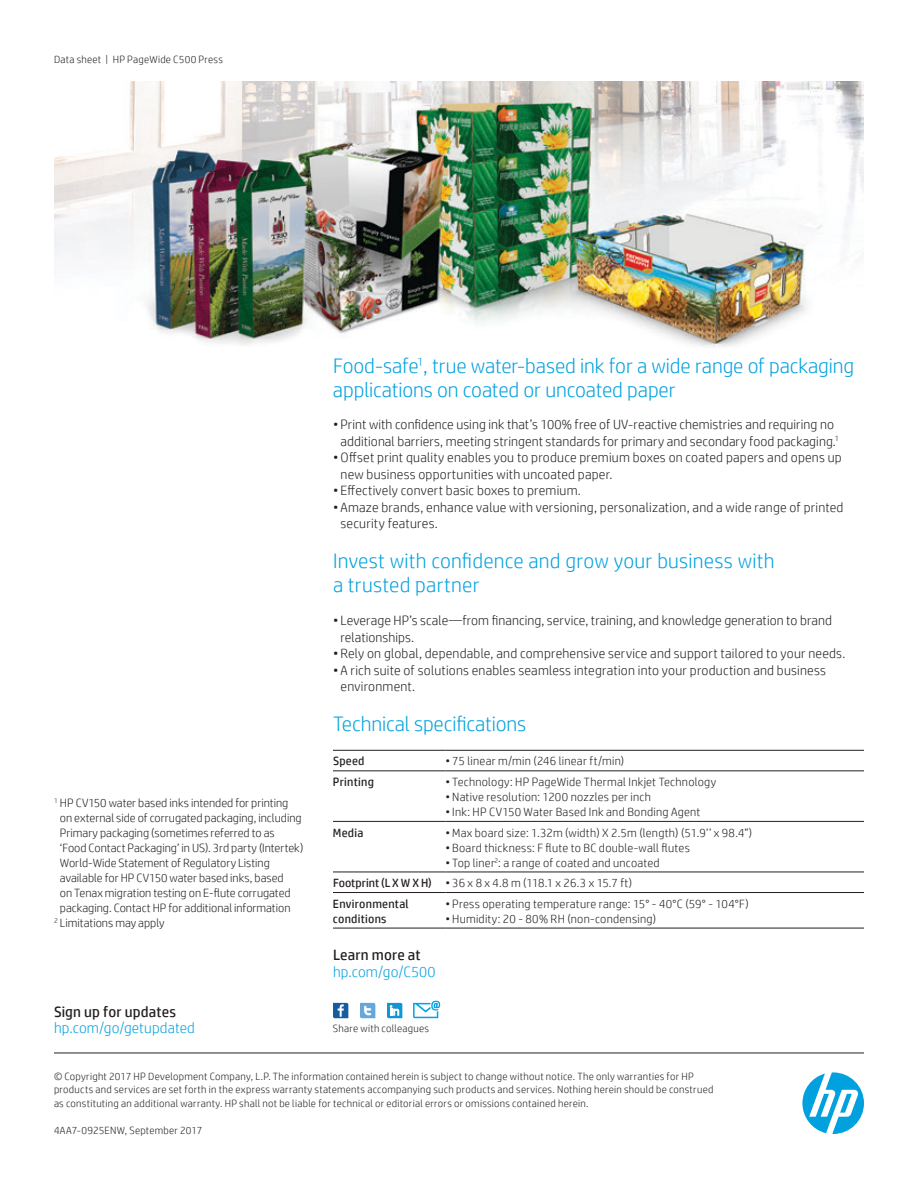
<style>
.page{position:relative;width:918px;height:1188px;background:#fff}
.page>*{position:absolute;margin:0;border:0;box-sizing:border-box;transform-origin:0 0}
.t1{font:300 21px/24px "HP Simplified";letter-spacing:-.005em;color:#00a1de}
.t2{font:300 15px "HP Simplified";letter-spacing:.01em;color:#00a1de}
.t3{font:15px "HP Simplified";letter-spacing:.01em;color:#231f20}
.t4{font:300 13.5px/16.5px "HP Simplified";letter-spacing:.015em;color:#231f20}
.t5{font:300 12px/20.5px "HP Simplified";letter-spacing:.005em;color:#231f20}
.t6{font:12px "HP Simplified";letter-spacing:.02em;color:#231f20}
.t7{font:300 10.5px/13.5px "HP Simplified";letter-spacing:.025em;color:#231f20}
.s1{font-weight:400}
</style>
<div class="page">
<svg style="left:333px;top:1003px;width:15px;height:15px"></svg>
<svg style="left:360px;top:1003px;width:15px;height:15px"></svg>
<svg style="left:387px;top:1003px;width:15px;height:15px"></svg>
<svg style="left:413px;top:1001px;width:27px;height:17px"></svg>
<svg style="left:802px;top:1072px;width:62px;height:62px"></svg>
<hr style="left:54px;top:1053px;width:810px;height:1px;background:#231f20">
<hr style="left:333px;top:750px;width:113px;height:1px;background:#231f20">
<hr style="left:446px;top:750px;width:418px;height:1px;background:#231f20">
<hr style="left:333px;top:771px;width:113px;height:1px;background:#231f20">
<hr style="left:446px;top:771px;width:418px;height:1px;background:#231f20">
<hr style="left:333px;top:821px;width:113px;height:1px;background:#231f20">
<hr style="left:446px;top:821px;width:418px;height:1px;background:#231f20">
<hr style="left:333px;top:872px;width:113px;height:1px;background:#231f20">
<hr style="left:446px;top:872px;width:418px;height:1px;background:#231f20">
<hr style="left:333px;top:892px;width:113px;height:1px;background:#231f20">
<hr style="left:446px;top:892px;width:418px;height:1px;background:#231f20">
<hr style="left:333px;top:928px;width:113px;height:1px;background:#231f20">
<hr style="left:446px;top:928px;width:418px;height:1px;background:#231f20">
<img style="left:54px;top:81px;width:810px;height:266px">
<p class="t7" style="left:54px;top:52px;width:171px">Data sheet | HP PageWide C500 Press</p>
<p class="t5" style="left:54px;top:792px;width:236px"><sup>1</sup> HP CV150 water based inks intended for printing</p>
<p class="t5" style="left:60px;top:807px;width:243px">on external side of corrugated packaging, including</p>
<p class="t5" style="left:60px;top:822px;width:216px">Primary packaging (sometimes referred to as</p>
<p class="t5" style="left:60px;top:837px;width:245px">‘Food Contact Packaging’ in US). 3rd party (Intertek)</p>
<p class="t5" style="left:60px;top:852px;width:212px">World-Wide Statement of Regulatory Listing</p>
<p class="t5" style="left:60px;top:867px;width:225px">available for HP CV150 water based inks, based</p>
<p class="t5" style="left:60px;top:882px;width:232px">on Tenax migration testing on E-flute corrugated</p>
<p class="t5" style="left:60px;top:897px;width:232px">packaging. Contact HP for additional information</p>
<p class="t5" style="left:54px;top:912px;width:112px"><sup>2</sup> Limitations may apply</p>
<h1 class="t1" style="left:333px;top:353px;width:523px">Food-safe<sup>1</sup>, true water-based ink for a wide range of packaging applications on coated or uncoated paper</h1>
<p class="t4" style="left:333px;top:416px;width:508px;text-align:center">• Print with confidence using ink that’s 100% free of UV-reactive chemistries and requiring no additional barriers, meeting stringent standards for primary and secondary food packaging.<sup>1</sup></p>
<p class="t4" style="left:341px;top:449px;width:503px;text-indent:-8px">• Offset print quality enables you to produce premium boxes on coated papers and opens up new business opportunities with uncoated paper.</p>
<p class="t4" style="left:333px;top:482px;width:249px">• Effectively convert basic boxes to premium.</p>
<p class="t4" style="left:341px;top:498px;width:504px;text-indent:-8px">• Amaze brands, enhance value with versioning, personalization, and a wide range of printed security features.</p>
<h1 class="t1" style="left:333px;top:549px;width:443px">Invest with confidence and grow your business with a trusted partner</h1>
<p class="t4" style="left:341px;top:612px;width:493px;text-indent:-8px">• Leverage HP’s scale—from financing, service, training, and knowledge generation to brand relationships.</p>
<p class="t4" style="left:333px;top:645px;width:514px">• Rely on global, dependable, and comprehensive service and support tailored to your needs.</p>
<p class="t4" style="left:341px;top:661px;width:487px;text-indent:-8px">• A rich suite of solutions enables seamless integration into your production and business environment.</p>
<h1 class="t1" style="left:333px;top:711px;width:195px">Technical specifications</h1>
<p class="t6" style="left:333px;top:753px;width:33px">Speed</p>
<p class="t5" style="left:446px;top:751px;width:180px">• 75 linear m/min (246 linear ft/min)</p>
<p class="t6" style="left:333px;top:774px;width:42px">Printing</p>
<p class="t5" style="left:445px;top:771px;width:272px">• Technology: HP PageWide Thermal Inkjet Technology</p>
<p class="t5" style="left:445px;top:786px;width:207px">• Native resolution: 1200 nozzles per inch</p>
<p class="t5" style="left:445px;top:801px;width:256px">•Ink: HP CV150 Water Based Ink and Bonding Agent</p>
<p class="t6" style="left:333px;top:825px;width:32px">Media</p>
<p class="t5" style="left:445px;top:822px;width:308px">•Max board size: 1.32m (width) X 2.5m (length) (51.9’’ x 98.4”)</p>
<p class="t5" style="left:445px;top:837px;width:246px">• Board thickness: F flute to BC double-wall flutes</p>
<p class="t5" style="left:333px;top:852px;width:328px;text-indent:112px">• Top liner<sup>2</sup>: a range of coated and uncoated<br><span class="s1">Footprint (L X W X H)</span> • 36 x 8 x 4.8 m (118.1 x 26.3 x 15.7 ft)<br><span class="s1">Environmental</span></p>
<p class="t6" style="left:333px;top:911px;width:55px">conditions</p>
<p class="t5" style="left:445px;top:893px;width:305px">• Press operating temperature range: 15° - 40°C (59° - 104°F)</p>
<p class="t5" style="left:445px;top:908px;width:212px">• Humidity: 20 - 80% RH (non-condensing)</p>
<p class="t3" style="left:333px;top:945px;width:89px">Learn more at</p>
<p class="t2" style="left:333px;top:962px;width:104px">hp.com/go/C500</p>
<p class="t3" style="left:54px;top:1002px;width:123px">Sign up for updates</p>
<p class="t2" style="left:54px;top:1018px;width:142px">hp.com/go/getupdated</p>
<p class="t7" style="left:54px;top:1069px;width:661px">© Copyright 2017 HP Development Company, L.P. The information contained herein is subject to change without notice. The only warranties for HP products and services are set forth in the express warranty statements accompanying such products and services. Nothing herein should be construed as constituting an additional warranty. HP shall not be liable for technical or editorial errors or omissions contained herein.</p>
<p class="t7" style="left:54px;top:1123px;width:150px">4AA7-0925ENW, September 2017</p>
<p class="t7" style="left:333px;top:1021px;width:98px">Share with colleagues</p>
</div>
